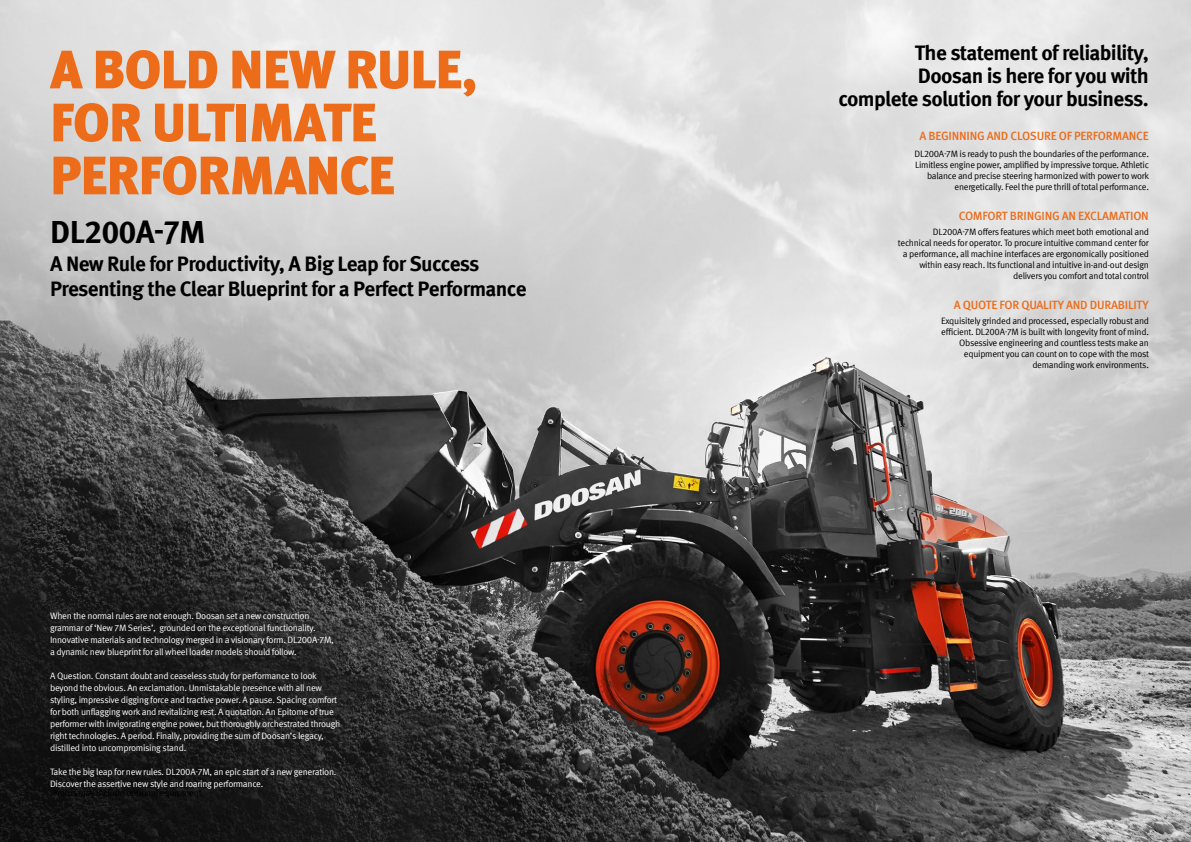
<style>
.page{position:relative;width:1191px;height:842px;background:#fff}
.page>*{position:absolute;margin:0;border:0;box-sizing:border-box;transform-origin:0 0}
.t1{font:900 54px/53px "Meta Pro";letter-spacing:-.02em;color:#ed6c1a}
.t2{font:700 32px "Meta Pro";letter-spacing:-.025em;color:#000}
.t3{font:700 21px/23px "Meta Pro";letter-spacing:-.03em;color:#000}
.t4{font:500 12px "Meta Pro";letter-spacing:-.02em;color:#ed6c1a}
.t5{font:9.2px/12px "Meta Pro";letter-spacing:-.03em;color:#fff}
.t6{font:9.2px/11px "Meta Pro";letter-spacing:-.03em;color:#000;text-align:right}
</style>
<div class="page">
<img style="left:0;top:0;width:1191px;height:842px">
<h1 class="t1" style="left:50px;top:40px;width:429px">A BOLD NEW RULE,<br>FOR ULTIMATE<br>PERFORMANCE</h1>
<h2 class="t2" style="left:50px;top:207px;width:157px">DL200A-7M</h2>
<h3 class="t3" style="left:50px;top:250px;width:478px;line-height:25px">A New Rule for Productivity, A Big Leap for Success<br>Presenting the Clear Blueprint for a Perfect Performance</h3>
<p class="t5" style="left:50px;top:609px;width:285px">When the normal rules are not enough. Doosan set a new construction grammar of ‘New 7M Series’, grounded on the exceptional functionality.<br>Innovative materials and technology merged in a visionary form. DL200A-7M, a dynamic new blueprint for all wheel loader models should follow.</p>
<p class="t5" style="left:50px;top:669px;width:292px">A Question. Constant doubt and ceaseless study for performance to look beyond the obvious. An exclamation. Unmistakable presence with all new styling, impressive digging force and tractive power. A pause. Spacing comfort for both unflagging work and revitalizing rest. A quotation. An Epitome of true performer with invigorating engine power, but thoroughly orchestrated through right technologies. A period. Finally, providing the sum of Doosan’s legacy, distilled into uncompromising stand.</p>
<p class="t5" style="left:50px;top:765px;width:288px">Take the big leap for new rules. DL200A-7M, an epic start of a new generation.<br>Discover the assertive new style and roaring performance.</p>
<h3 class="t3" style="left:838px;top:40px;width:312px;text-align:right">The statement of reliability,<br>Doosan is here for you with complete solution for your business.</h3>
<h3 class="t4" style="left:919px;top:127px;width:231px">A BEGINNING AND CLOSURE OF PERFORMANCE</h3>
<p class="t6" style="left:914px;top:147px;width:236px">DL200A-7M is ready to push the boundaries of the performance.<br>Limitless engine power, amplified by impressive torque. Athletic balance and precise steering harmonized with power to work energetically. Feel the pure thrill of total performance.</p>
<h3 class="t4" style="left:959px;top:206px;width:191px">COMFORT BRINGING AN EXCLAMATION</h3>
<p class="t6" style="left:898px;top:225px;width:252px">DL200A-7M offers features which meet both emotional and technical needs for operator. To procure intuitive command center for a performance, all machine interfaces are ergonomically positioned within easy reach. Its functional and intuitive in-and-out design delivers you comfort and total control</p>
<h3 class="t4" style="left:954px;top:296px;width:196px">A QUOTE FOR QUALITY AND DURABILITY</h3>
<p class="t6" style="left:941px;top:315px;width:209px">Exquisitely grinded and processed, especially robust and efficient. DL200A-7M is built with longevity front of mind.<br>Obsessive engineering and countless tests make an equipment you can count on to cope with the most demanding work environments.</p>
</div>
